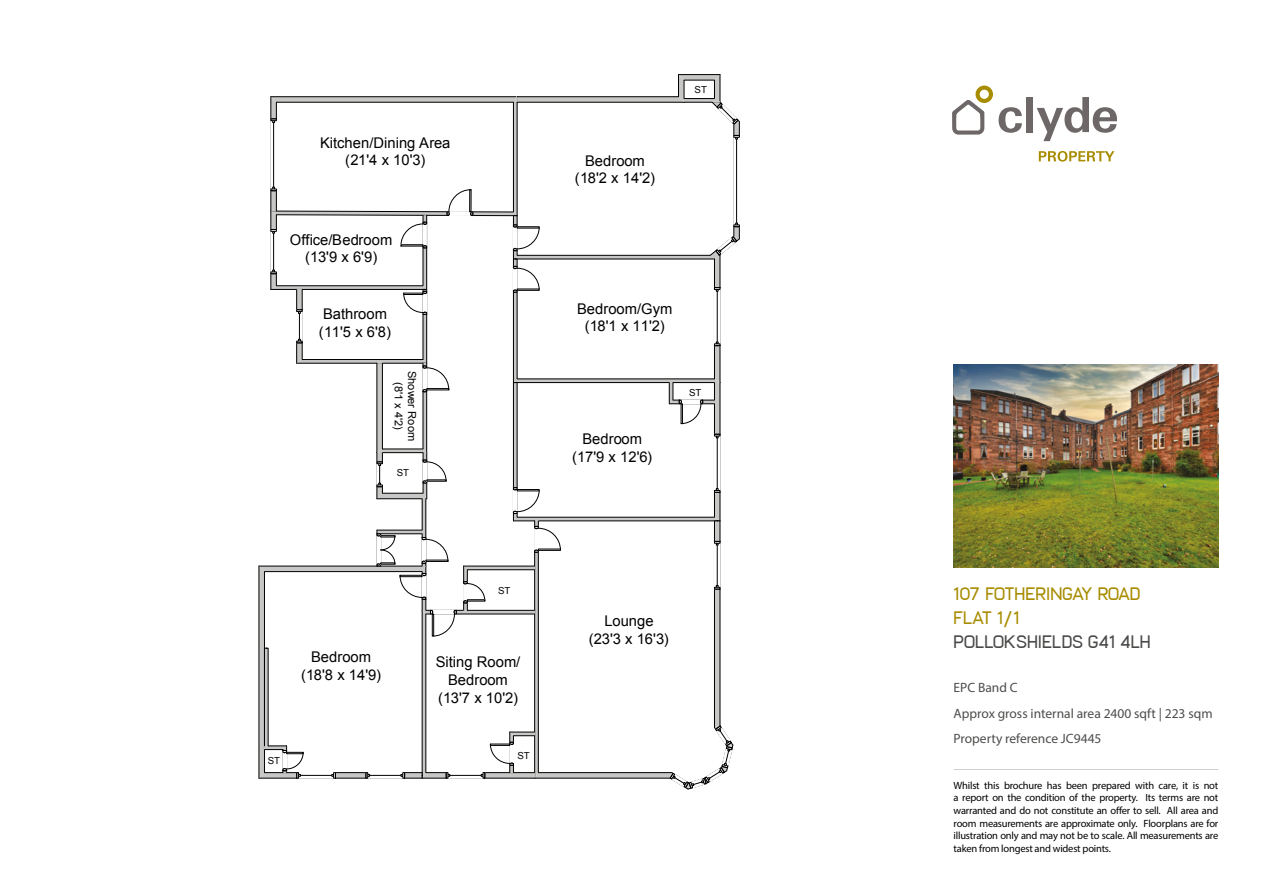
<style>
.page{position:relative;width:1263px;height:893px;background:#fff}
.page>*{position:absolute;margin:0;border:0;box-sizing:border-box;transform-origin:0 0}
.t1{font:18px/24px "Frank";color:#a88c00}
.t2{font:18px "Frank";color:#4a4a49}
.t3{font:14.7px/17.7px "Arial";letter-spacing:.005em;color:#000;text-align:center}
.t4{font:13.5px/25.5px "Myriad Pro";color:#4d4d4c}
.t5{font:11.1px/13.4px "Arial";letter-spacing:-.015em;color:#000;text-align:center}
.t6{font:10.5px/12.6px "Myriad Pro";letter-spacing:-.02em;color:#000;text-align:justify}
.t7{font:9.75px "Arial";color:#000}
</style>
<div class="page">
<div style="left:975px;top:86px;width:18px;height:17px;border:4px solid #a88c00;border-radius:50%"></div>
<svg style="left:998px;top:107px;width:24px;height:26px"></svg>
<div style="left:1026px;top:97px;width:7px;height:35px;background:#6d6767"></div>
<svg style="left:1037px;top:97px;width:80px;height:44px"></svg>
<svg style="left:1039px;top:151px;width:75px;height:11px"></svg>
<svg style="left:952px;top:98px;width:34px;height:37px"></svg>
<hr style="left:954px;top:769px;width:264px;height:1px;background:#878787">
<img style="left:954px;top:365px;width:264px;height:202px">
<hr style="left:739px;top:122px;width:1px;height:117px;background:#000">
<svg style="left:259px;top:74px;width:480px;height:715px"></svg>
<h2 class="t3" style="left:320px;top:134px;width:132px">Kitchen/Dining Area (21'4 x 10'3)</h2>
<h2 class="t3" style="left:290px;top:231px;width:104px">Office/Bedroom (13'9 x 6'9)</h2>
<h2 class="t3" style="left:319px;top:305px;width:74px;text-align:left">Bathroom (11'5 x 6'8)</h2>
<p class="t5" style="left:419px;top:371px;width:72px;rotate:90deg">Shower Room (8'1 x 4'2)</p>
<p class="t7" style="left:397px;top:466px;width:14px">ST</p>
<h2 class="t3" style="left:575px;top:152px;width:81px">Bedroom (18'2 x 14'2)</h2>
<p class="t7" style="left:695px;top:83px;width:14px">ST</p>
<h2 class="t3" style="left:577px;top:300px;width:97px">Bedroom/Gym (18'1 x 11'2)</h2>
<h2 class="t3" style="left:572px;top:430px;width:81px">Bedroom (17'9 x 12'6)</h2>
<p class="t7" style="left:689px;top:386px;width:14px">ST</p>
<h2 class="t3" style="left:301px;top:649px;width:81px">Bedroom (18'8 x 14'9)</h2>
<p class="t7" style="left:268px;top:754px;width:14px">ST</p>
<p class="t7" style="left:498px;top:584px;width:14px">ST</p>
<h2 class="t3" style="left:436px;top:654px;width:86px">Siting Room/<br>Bedroom (13'7 x 10'2)</h2>
<p class="t7" style="left:517px;top:749px;width:14px">ST</p>
<h2 class="t3" style="left:589px;top:613px;width:81px">Lounge (23'3 x 16'3)</h2>
<h1 class="t1" style="left:954px;top:582px;width:188px">107 FOTHERINGAY ROAD<br>FLAT 1/1</h1>
<h1 class="t2" style="left:954px;top:630px;width:199px">POLLOKSHIELDS G41 4LH</h1>
<p class="t4" style="left:954px;top:675px;width:260px">EPC Band C<br>Approx gross internal area 2400 sqft | 223 sqm<br>Property reference JC9445</p>
<p class="t6" style="left:954px;top:779px;width:266px">Whilst this brochure has been prepared with care, it is not a report on the condition of the property. Its terms are not warranted and do not constitute an offer to sell. All area and room measurements are approximate only. Floorplans are for illustration only and may not be to scale. All measurements are taken from longest and widest points.</p>
</div>
